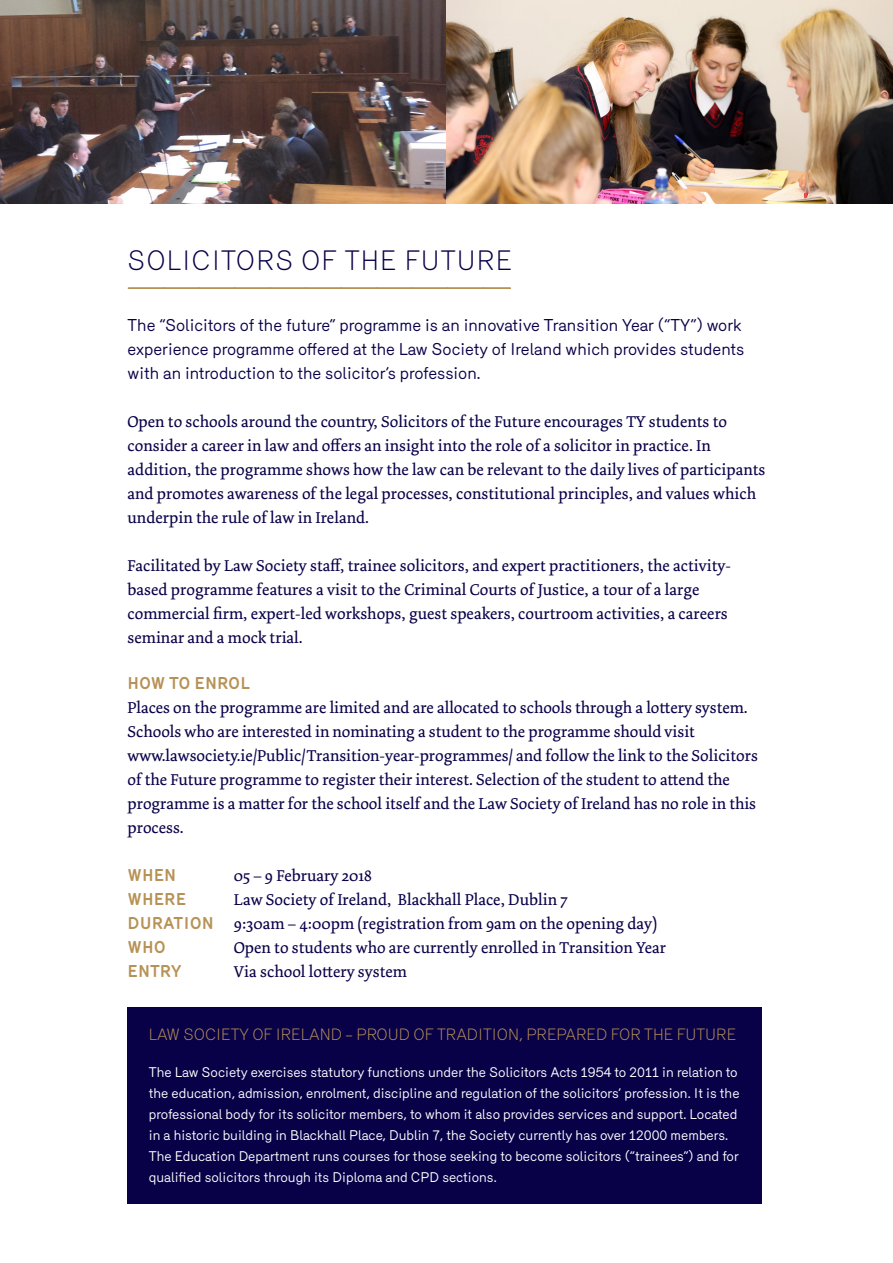
<style>
.page{position:relative;width:893px;height:1263px;background:#fff}
.page>*{position:absolute;margin:0;border:0;box-sizing:border-box;transform-origin:0 0}
.Body_text{font:300 27px "Merkury";letter-spacing:.04em;color:#090148}
.t1{font:16.5px/24px "Dolly Pro";color:#090148}
.t2{font:16.5px/24px "Merkury";color:#090148}
.t3{font:700 16.5px "Merkury";color:#b79256}
.t4{font:300 15.75px "Merkury";color:#b79256}
.t5{font:13.5px/21px "Merkury";color:#fff}
.s1{font-family:"Merkury";font-weight:700;color:#b79256}
</style>
<div class="page">
<svg style="left:128px;top:287px;width:382px;height:2px"></svg>
<img style="left:0;top:0;width:893px;height:204px">
<div style="left:128px;top:1007px;width:634px;height:196px;background:#090148"></div>
<p class="Body_text" style="left:128px;top:241px;width:386px">SOLICITORS OF THE FUTURE</p>
<p class="t2" style="left:128px;top:311px;width:618px">The “Solicitors of the future” programme is an innovative Transition Year (“TY”) work experience programme offered at the Law Society of Ireland which provides students with an introduction to the solicitor’s profession.</p>
<p class="t1" style="left:128px;top:409px;width:639px">Open to schools around the country, Solicitors of the Future encourages TY students to consider a career in law and offers an insight into the role of a solicitor in practice. In addition, the programme shows how the law can be relevant to the daily lives of participants and promotes awareness of the legal processes, constitutional principles, and values which underpin the rule of law in Ireland.</p>
<p class="t1" style="left:128px;top:553px;width:605px">Facilitated by Law Society staff, trainee solicitors, and expert practitioners, the activity&shy;based programme features a visit to the Criminal Courts of Justice, a tour of a large commercial firm, expert-led workshops, guest speakers, courtroom activities, a careers seminar and a mock trial.</p>
<p class="t3" style="left:128px;top:671px;width:124px">HOW TO ENROL</p>
<p class="t1" style="left:128px;top:696px;width:632px">Places on the programme are limited and are allocated to schools through a lottery system.<br>Schools who are interested in nominating a student to the programme should visit www.lawsociety.ie/Public/Transition-year-programmes/ and follow the link to the Solicitors of the Future programme to register their interest. Selection of the student to attend the programme is a matter for the school itself and the Law Society of Ireland has no role in this process.</p>
<p class="t3" style="left:128px;top:863px;width:50px">WHEN</p>
<p class="t1" style="left:234px;top:864px;width:140px">05 – 9 February 2018</p>
<p class="t3" style="left:128px;top:887px;width:60px">WHERE</p>
<p class="t1" style="left:234px;top:888px;width:335px">Law Society of Ireland, Blackhall Place, Dublin 7</p>
<p class="t1" style="left:128px;top:912px;width:531px"><span class="s1">DURATION</span> 9:30am – 4:00pm (registration from 9am on the opening day)</p>
<p class="t3" style="left:128px;top:935px;width:40px">WHO</p>
<p class="t1" style="left:234px;top:936px;width:434px">Open to students who are currently enrolled in Transition Year</p>
<p class="t3" style="left:128px;top:959px;width:55px">ENTRY</p>
<p class="t1" style="left:234px;top:960px;width:175px">Via school lottery system</p>
<p class="t4" style="left:149px;top:1023px;width:589px">LAW SOCIETY OF IRELAND – PROUD OF TRADITION, PREPARED FOR THE FUTURE</p>
<p class="t5" style="left:149px;top:1061px;width:592px">The Law Society exercises statutory functions under the Solicitors Acts 1954 to 2011 in relation to the education, admission, enrolment, discipline and regulation of the solicitors’ profession. It is the professional body for its solicitor members, to whom it also provides services and support. Located in a historic building in Blackhall Place, Dublin 7, the Society currently has over 12000 members.<br>The Education Department runs courses for those seeking to become solicitors (“trainees”) and for qualified solicitors through its Diploma and CPD sections.</p>
</div>
